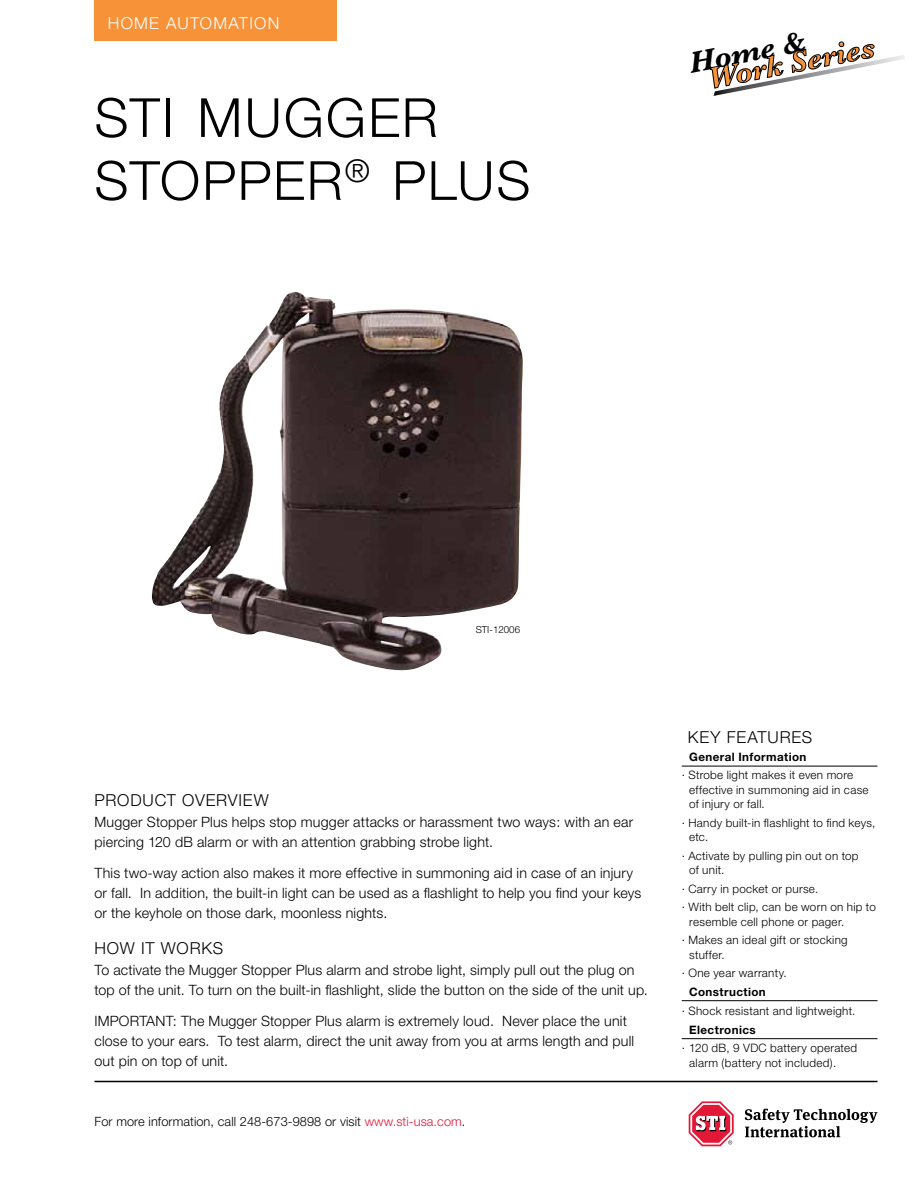
<style>
.page{position:relative;width:918px;height:1188px;background:#fff}
.page>*{position:absolute;margin:0;border:0;box-sizing:border-box;transform-origin:0 0}
.t1{font:300 54px/62.8px "Helvetica Neue";letter-spacing:.025em;color:#000}
.t2{font:italic 700 30.75px "Baskerville";color:#f79239}
.t3{font:italic 700 30.75px "Baskerville";color:#000}
.t4{font:300 16.5px "Helvetica Neue";letter-spacing:.05em;color:#000}
.t5{font:300 16.5px "Helvetica Neue";letter-spacing:.08em;color:#fff}
.t6{font:300 14.25px/20.2px "Helvetica Neue";letter-spacing:.015em;color:#000}
.t7{font:300 12.75px "Helvetica Neue";letter-spacing:.01em;color:#000}
.t8{font:300 11.7px/14.2px "Helvetica Neue";letter-spacing:.025em;color:#000}
.t9{font:700 11.7px "Helvetica Neue";letter-spacing:.035em;color:#000}
.t10{font:300 9.75px "Helvetica Neue";color:#000}
.s1{color:#e31837}
</style>
<div class="page">
<div style="left:94px;top:0;width:244px;height:40px;background:#f79239"></div>
<hr style="left:94px;top:1081px;width:784px;height:1px;background:#000">
<svg style="left:745px;top:1109px;width:133px;height:28px"></svg>
<svg style="left:689px;top:1101px;width:45px;height:45px"></svg>
<hr style="left:682px;top:766px;width:196px;height:1px;background:#000">
<hr style="left:682px;top:1000px;width:196px;height:1px;background:#000">
<hr style="left:682px;top:1038px;width:196px;height:1px;background:#000">
<svg style="left:710px;top:42px;width:195px;height:54px"></svg>
<img style="left:152px;top:292px;width:371px;height:379px">
<p class="t5" style="left:108px;top:13px;width:173px">HOME AUTOMATION</p>
<h1 class="t1" style="left:94px;top:85px;width:438px">STI mugger stopper<sup>®</sup> plus</h1>
<h2 class="t3" style="left:686px;top:45px;width:119px;rotate:-11deg">Home &amp;</h2>
<h2 class="t2" style="left:705px;top:61px;width:171px;rotate:-11deg">Work Series</h2>
<p class="t10" style="left:476px;top:624px;width:46px">STI-12006</p>
<p class="t4" style="left:94px;top:790px;width:36px">Product</p>
<p class="t4" style="left:182px;top:790px;width:57px">Ove rview</p>
<p class="t6" style="left:94px;top:811px;width:540px">Mugger Stopper Plus helps stop mugger attacks or harassment two ways: with an ear piercing 120 dB alarm or with an attention grabbing strobe light.</p>
<p class="t6" style="left:94px;top:862px;width:548px">This two-way action also makes it more effective in summoning aid in case of an injury or fall. In addition, the built-in light can be used as a flashlight to help you find your keys or the keyhole on those dark, moonless nights.</p>
<p class="t4" style="left:94px;top:938px;width:129px">HOW IT WORKS</p>
<p class="t6" style="left:94px;top:960px;width:555px">To activate the Mugger Stopper Plus alarm and strobe light, simply pull out the plug on top of the unit. To turn on the built-in flashlight, slide the button on the side of the unit up.</p>
<p class="t6" style="left:94px;top:1011px;width:541px">IMPORTANT: The Mugger Stopper Plus alarm is extremely loud. Never place the unit close to your ears. To test alarm, direct the unit away from you at arms length and pull out pin on top of unit.</p>
<p class="t7" style="left:94px;top:1113px;width:372px">For more information, call 248-673-9898 or visit <span class="s1">www.sti-usa.com</span>.</p>
<p class="t4" style="left:688px;top:727px;width:50px">KEY featu</p>
<p class="t4" style="left:780px;top:727px;width:34px">res</p>
<p class="t9" style="left:689px;top:749px;width:119px">General Information</p>
<p class="t8" style="left:689px;top:768px;width:181px;text-indent:-7px">· Strobe light makes it even more effective in summoning aid in case of injury or fall.</p>
<p class="t8" style="left:689px;top:815px;width:188px;text-indent:-7px">· Handy built-in flashlight to find keys, etc.</p>
<p class="t8" style="left:689px;top:848px;width:171px;text-indent:-7px">· Activate by pulling pin out on top of unit.</p>
<p class="t8" style="left:682px;top:879px;width:196px;line-height:18.8px">· Carry in pocket or purse.<br>· With belt clip, can be worn on hip to</p>
<p class="t8" style="left:682px;top:912px;width:167px;line-height:18.8px;text-align:center">resemble cell phone or pager.<br>· Makes an ideal gift or stocking</p>
<p class="t8" style="left:682px;top:945px;width:107px;line-height:18.8px;text-indent:7px">stuffer.<br>· One year warranty.</p>
<p class="t9" style="left:689px;top:985px;width:78px">Construction</p>
<p class="t8" style="left:682px;top:1003px;width:175px">· Shock resistant and lightweight.</p>
<p class="t9" style="left:689px;top:1022px;width:68px">Electronics</p>
<p class="t8" style="left:689px;top:1041px;width:169px;text-indent:-7px">· 120 dB, 9 VDC battery operated alarm (battery not included).</p>
</div>
